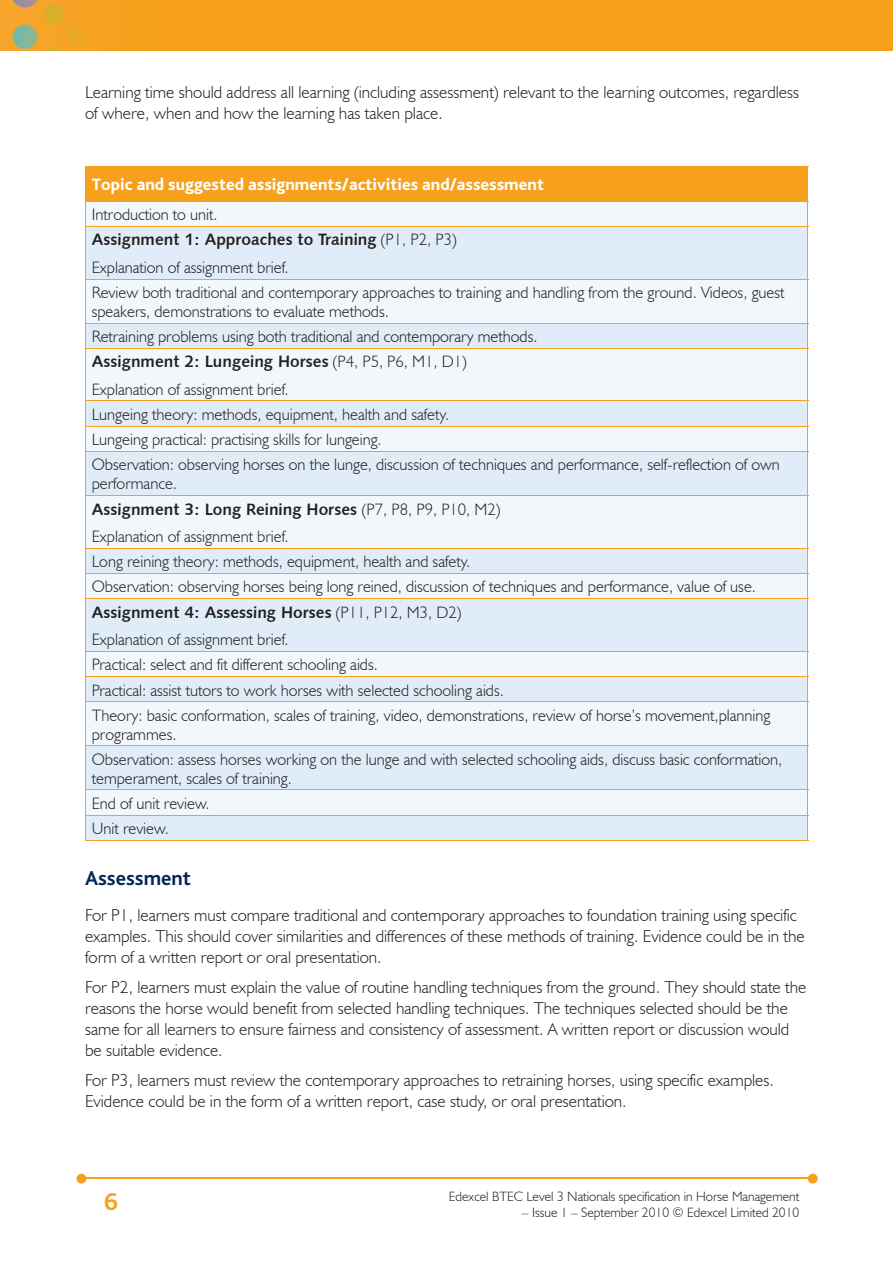
<style>
.page{position:relative;width:893px;height:1263px;background:#fff}
.page>*{position:absolute;margin:0;border:0;box-sizing:border-box;transform-origin:0 0}
.t1{font:700 25.5px "Bliss";color:#f6a01b}
.t2{font:700 21px "Bliss";color:#002556}
.t3{font:300 17.25px/21px "Humanist 521 BT";color:#231f20}
.t4{font:800 17.25px "Bliss";color:#fff}
.t5{font:300 16.5px/25.3px "Humanist 521 BT";color:#231f20}
.t6{font:16.5px "Humanist 531 BT Bold A";color:#231f20}
.t7{font:300 13.5px "Humanist 521 BT";color:#231f20}
.s1{font-family:"Humanist 521 BT";font-weight:300}
</style>
<div class="page">
<img style="left:0;top:0;width:893px;height:51px">
<hr style="left:82px;top:1178px;width:728px;height:1px;background:#f6a01b">
<svg style="left:808px;top:1174px;width:10px;height:9px"></svg>
<svg style="left:77px;top:1174px;width:9px;height:9px"></svg>
<div style="left:85px;top:167px;width:723px;height:34px;background:#f6a01b"></div>
<div style="left:86px;top:202px;width:721px;height:24px;background:#f2f7fb"></div>
<svg style="left:86px;top:227px;width:721px;height:613px;fill:#e0edf8"></svg>
<hr style="left:85px;top:166px;width:723px;height:1px;background:#f6a01b">
<svg style="left:85px;top:202px;width:1px;height:24px"></svg>
<svg style="left:807px;top:202px;width:1px;height:24px"></svg>
<hr style="left:85px;top:201px;width:723px;height:1px;background:#f6a01b">
<hr style="left:85px;top:227px;width:1px;height:52px;background:#f6a01b">
<hr style="left:807px;top:227px;width:1px;height:52px;background:#f6a01b">
<hr style="left:85px;top:226px;width:723px;height:1px;background:#f6a01b">
<hr style="left:85px;top:279px;width:1px;height:44px;background:#f6a01b">
<hr style="left:807px;top:279px;width:1px;height:44px;background:#f6a01b">
<hr style="left:85px;top:279px;width:723px;height:1px;background:#f6a01b">
<svg style="left:85px;top:324px;width:1px;height:24px"></svg>
<svg style="left:807px;top:324px;width:1px;height:24px"></svg>
<hr style="left:85px;top:323px;width:723px;height:1px;background:#f6a01b">
<hr style="left:85px;top:349px;width:1px;height:52px;background:#f6a01b">
<hr style="left:807px;top:349px;width:1px;height:52px;background:#f6a01b">
<hr style="left:85px;top:348px;width:723px;height:1px;background:#f6a01b">
<hr style="left:85px;top:401px;width:723px;height:1px;background:#f6a01b">
<svg style="left:85px;top:402px;width:1px;height:49px"></svg>
<svg style="left:807px;top:402px;width:1px;height:49px"></svg>
<hr style="left:85px;top:426px;width:723px;height:1px;background:#f6a01b">
<hr style="left:85px;top:452px;width:1px;height:43px;background:#f6a01b">
<hr style="left:807px;top:452px;width:1px;height:43px;background:#f6a01b">
<hr style="left:85px;top:451px;width:723px;height:1px;background:#f6a01b">
<hr style="left:85px;top:496px;width:1px;height:52px;background:#f6a01b">
<hr style="left:807px;top:496px;width:1px;height:52px;background:#f6a01b">
<hr style="left:85px;top:495px;width:723px;height:1px;background:#f6a01b">
<hr style="left:85px;top:548px;width:723px;height:1px;background:#f6a01b">
<svg style="left:85px;top:549px;width:1px;height:49px"></svg>
<svg style="left:807px;top:549px;width:1px;height:49px"></svg>
<hr style="left:85px;top:573px;width:723px;height:1px;background:#f6a01b">
<hr style="left:85px;top:599px;width:1px;height:52px;background:#f6a01b">
<hr style="left:807px;top:599px;width:1px;height:52px;background:#f6a01b">
<hr style="left:85px;top:598px;width:723px;height:1px;background:#f6a01b">
<hr style="left:85px;top:651px;width:723px;height:1px;background:#f6a01b">
<svg style="left:85px;top:652px;width:1px;height:49px"></svg>
<svg style="left:807px;top:652px;width:1px;height:49px"></svg>
<hr style="left:85px;top:676px;width:723px;height:1px;background:#f6a01b">
<hr style="left:85px;top:702px;width:1px;height:43px;background:#f6a01b">
<hr style="left:807px;top:702px;width:1px;height:43px;background:#f6a01b">
<hr style="left:85px;top:701px;width:723px;height:1px;background:#f6a01b">
<hr style="left:85px;top:746px;width:1px;height:44px;background:#f6a01b">
<hr style="left:807px;top:746px;width:1px;height:44px;background:#f6a01b">
<hr style="left:85px;top:745px;width:723px;height:1px;background:#f6a01b">
<hr style="left:85px;top:790px;width:723px;height:1px;background:#f6a01b">
<hr style="left:85px;top:840px;width:723px;height:1px;background:#f6a01b">
<svg style="left:85px;top:791px;width:1px;height:49px"></svg>
<svg style="left:807px;top:791px;width:1px;height:49px"></svg>
<hr style="left:85px;top:815px;width:723px;height:1px;background:#f6a01b">
<p class="t3" style="left:85px;top:81px;width:716px">Learning time should address all learning (including assessment) relevant to the learning outcomes, regardless of where, when and how the learning has taken place.</p>
<p class="t4" style="left:92px;top:176px;width:454px">Topic and suggested assignments/activities and/assessment</p>
<p class="t5" style="left:92px;top:201px;width:127px">Introduction to unit.</p>
<p class="t6" style="left:92px;top:230px;width:366px">Assignment 1: Approaches to Training <span class="s1">(P1, P2, P3)</span></p>
<p class="t5" style="left:92px;top:254px;width:694px">Explanation of assignment brief.<br>Review both traditional and contemporary approaches to training and handling from the ground. Videos, guest</p>
<p class="t5" style="left:92px;top:298px;width:447px">speakers, demonstrations to evaluate methods.<br>Retraining problems using both traditional and contemporary methods.</p>
<p class="t6" style="left:92px;top:351px;width:377px">Assignment 2: Lungeing Horses <span class="s1">(P4, P5, P6, M1, D1)</span></p>
<p class="t5" style="left:92px;top:376px;width:690px">Explanation of assignment brief.<br>Lungeing theory: methods, equipment, health and safety.<br>Lungeing practical: practising skills for lungeing.<br>Observation: observing horses on the lunge, discussion of techniques and performance, self-reflection of own</p>
<p class="t5" style="left:92px;top:471px;width:87px">performance.</p>
<p class="t6" style="left:92px;top:499px;width:410px">Assignment 3: Long Reining Horses <span class="s1">(P7, P8, P9, P10, M2)</span></p>
<p class="t5" style="left:92px;top:523px;width:666px">Explanation of assignment brief.<br>Long reining theory: methods, equipment, health and safety.<br>Observation: observing horses being long reined, discussion of techniques and performance, value of use.</p>
<p class="t6" style="left:92px;top:602px;width:371px">Assignment 4: Assessing Horses <span class="s1">(P11, P12, M3, D2)</span></p>
<p class="t5" style="left:92px;top:626px;width:680px">Explanation of assignment brief.<br>Practical: select and fit different schooling aids.<br>Practical: assist tutors to work horses with selected schooling aids.<br>Theory: basic conformation, scales of training, video, demonstrations, review of horse’s movement,planning</p>
<p class="t5" style="left:92px;top:721px;width:692px">programmes.<br>Observation: assess horses working on the lunge and with selected schooling aids, discuss basic conformation,</p>
<p class="t5" style="left:92px;top:765px;width:202px">temperament, scales of training.<br>End of unit review.<br>Unit review.</p>
<p class="t2" style="left:85px;top:867px;width:108px">Assessment</p>
<p class="t3" style="left:85px;top:904px;width:721px">For P1, learners must compare traditional and contemporary approaches to foundation training using specific examples. This should cover similarities and differences of these methods of training. Evidence could be in the form of a written report or oral presentation.</p>
<p class="t3" style="left:85px;top:976px;width:723px">For P2, learners must explain the value of routine handling techniques from the ground. They should state the reasons the horse would benefit from selected handling techniques. The techniques selected should be the same for all learners to ensure fairness and consistency of assessment. A written report or discussion would be suitable evidence.</p>
<p class="t3" style="left:85px;top:1069px;width:690px">For P3, learners must review the contemporary approaches to retraining horses, using specific examples.<br>Evidence could be in the form of a written report, case study, or oral presentation.</p>
<h1 class="t1" style="left:104px;top:1189px;width:15px">6</h1>
<p class="t7" style="left:449px;top:1188px;width:352px">Edexcel BTEC Level 3 Nationals specification in Horse Management</p>
<p class="t7" style="left:522px;top:1204px;width:279px">– Issue 1 – September 2010 © Edexcel Limited 2010</p>
</div>
